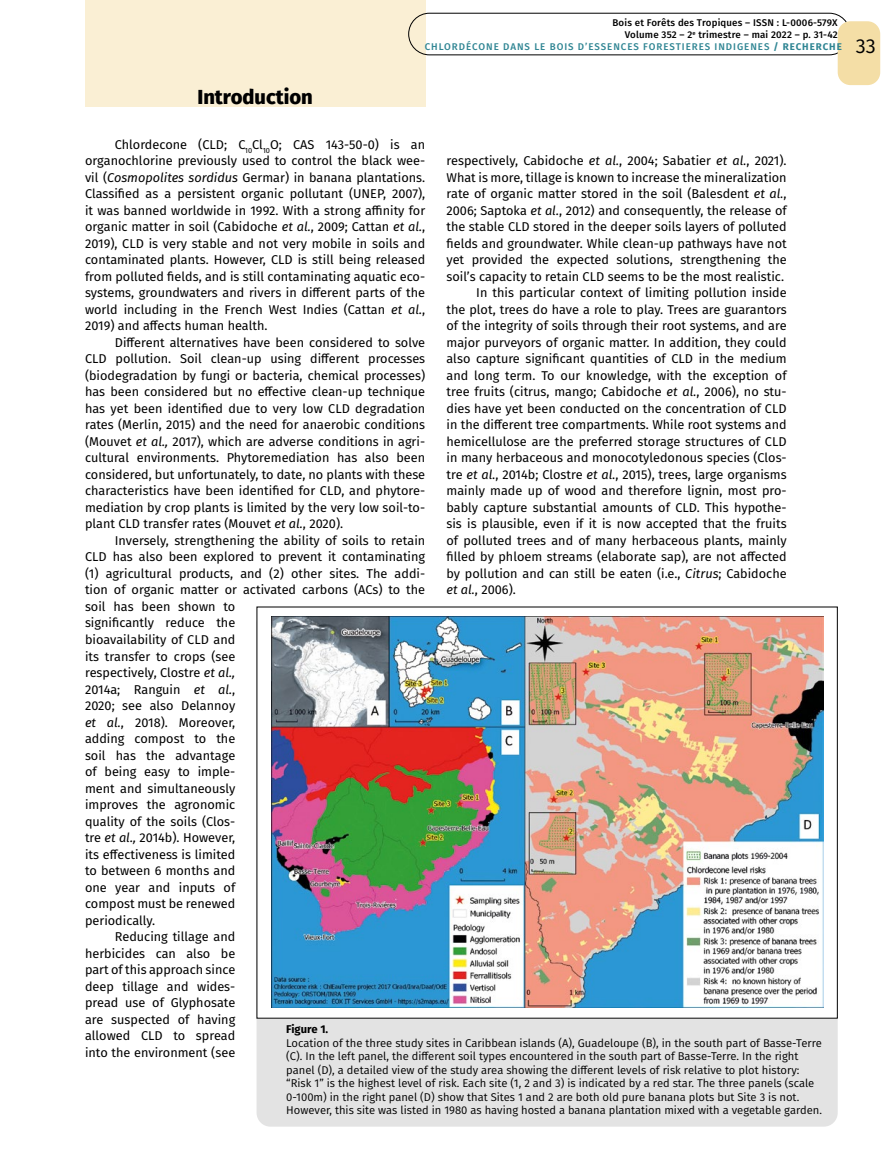
<style>
.page{position:relative;width:893px;height:1149px;background:#fff}
.page>*{position:absolute;margin:0;border:0;box-sizing:border-box;transform-origin:0 0}
.t1{font:800 20.25px "Fira Sans";color:#000}
.t2{font:20.25px "Fira Sans";color:#000}
.t3{font:12.75px/16.5px "Fira Sans";color:#000;text-align:justify}
.t4{font:11.25px/13.5px "Fira Sans";color:#000}
.t5{font:700 11.25px "Fira Sans";color:#000}
.t6{font:500 9.75px/12px "Fira Sans";letter-spacing:.02em;color:#000;text-align:right}
.t7{font:500 9.75px "Fira Sans";letter-spacing:.1em;color:#2f8593}
.s1{font-weight:700}
.s2{font-style:italic}
</style>
<div class="page">
<div style="left:85px;top:0;width:340px;height:106px;background:#faefd4"></div>
<div style="left:257px;top:609px;width:581px;height:517px;background:#e3e3e3;border-radius:14px"></div>
<div style="left:257px;top:606px;width:580px;height:411px;background:#fff"></div>
<img style="left:271px;top:616px;width:552px;height:390px">
<div style="left:408px;top:13px;width:442px;height:42px;border:1px solid #000;border-radius:21px"></div>
<div style="left:838px;top:21px;width:42px;height:64px;background:#f4dea6;border-radius:13px"></div>
<p class="t6" style="left:612px;top:16px;width:227px">Bois et Forêts des Tropiques – ISSN : L-0006-579X<br>Volume 352 – 2<sup>e</sup> trimestre – mai 2022 – p. 31-42</p>
<p class="t7" style="left:425px;top:38px;width:419px">CHLORDÉCONE DANS LE BOIS D’ESSENCES FORESTIERES INDIGENES <span class="s1">/ RECHERCHE</span></p>
<h1 class="t1" style="left:197px;top:79px;width:117px">Introduction</h1>
<p class="t3" style="left:85px;top:135px;width:342px;text-indent:30px">Chlordecone (CLD; C<sub>10</sub>Cl<sub>10</sub>O; CAS 143-50-0) is an organochlorine previously used to control the black wee&shy;vil (<span class="s2">Cosmopolites sordidus</span> Germar) in banana plantations.<br>Classified as a persistent organic pollutant (UNEP, 2007), it was banned worldwide in 1992. With a strong affinity for organic matter in soil (Cabidoche <span class="s2">et al.</span>, 2009; Cattan <span class="s2">et al.</span>, 2019), CLD is very stable and not very mobile in soils and contaminated plants. However, CLD is still being released from polluted fields, and is still contaminating aquatic eco&shy;systems, groundwaters and rivers in different parts of the world including in the French West Indies (Cattan <span class="s2">et al.</span>, 2019) and affects human health.</p>
<p class="t3" style="left:85px;top:333px;width:342px;text-indent:30px">Different alternatives have been considered to solve CLD pollution. Soil clean-up using different processes (biodegradation by fungi or bacteria, chemical processes) has been considered but no effective clean-up technique has yet been identified due to very low CLD degradation rates (Merlin, 2015) and the need for anaerobic conditions (Mouvet <span class="s2">et al.,</span> 2017), which are adverse conditions in agri&shy;cultural environments. Phytoremediation has also been considered, but unfortunately, to date, no plants with these characteristics have been identified for CLD, and phytore&shy;mediation by crop plants is limited by the very low soil-to&shy;plant CLD transfer rates (Mouvet <span class="s2">et al.</span>, 2020).</p>
<p class="t3" style="left:115px;top:531px;width:312px">Inversely, strengthening the ability of soils to retain</p>
<p class="t3" style="left:85px;top:548px;width:342px">CLD has also been explored to prevent it contaminating</p>
<p class="t3" style="left:85px;top:564px;width:342px">(1) agricultural products, and (2) other sites. The addi-</p>
<p class="t3" style="left:85px;top:581px;width:342px">tion of organic matter or activated carbons (ACs) to the</p>
<p class="t3" style="left:85px;top:597px;width:152px">soil has been shown to</p>
<p class="t3" style="left:85px;top:614px;width:152px">significantly reduce the</p>
<p class="t3" style="left:85px;top:630px;width:152px">bioavailability of CLD and</p>
<p class="t3" style="left:85px;top:647px;width:152px">its transfer to crops (see</p>
<p class="t3" style="left:85px;top:663px;width:152px">respectively, Clostre <span class="s2">et al.,</span></p>
<p class="t3" style="left:85px;top:680px;width:152px">2014a; Ranguin <span class="s2">et al.</span>,</p>
<p class="t3" style="left:85px;top:696px;width:152px">2020; see also Delannoy</p>
<p class="t3" style="left:85px;top:713px;width:152px"><span class="s2">et al.</span>, 2018). Moreover,</p>
<p class="t3" style="left:85px;top:729px;width:152px">adding compost to the</p>
<p class="t3" style="left:85px;top:746px;width:152px">soil has the advantage</p>
<p class="t3" style="left:85px;top:762px;width:152px">of being easy to imple-</p>
<p class="t3" style="left:85px;top:779px;width:152px">ment and simultaneously</p>
<p class="t3" style="left:85px;top:795px;width:152px">improves the agronomic</p>
<p class="t3" style="left:85px;top:812px;width:152px">quality of the soils (Clos-</p>
<p class="t3" style="left:85px;top:828px;width:152px">tre <span class="s2">et al.,</span> 2014b). However,</p>
<p class="t3" style="left:85px;top:845px;width:152px">its effectiveness is limited</p>
<p class="t3" style="left:85px;top:861px;width:152px">to between 6 months and</p>
<p class="t3" style="left:85px;top:878px;width:152px">one year and inputs of</p>
<p class="t3" style="left:85px;top:894px;width:152px">compost must be renewed</p>
<p class="t3" style="left:85px;top:911px;width:72px">periodically.</p>
<p class="t3" style="left:115px;top:927px;width:122px">Reducing tillage and</p>
<p class="t3" style="left:85px;top:944px;width:152px">herbicides can also be</p>
<p class="t3" style="left:85px;top:960px;width:152px">part of this approach since</p>
<p class="t3" style="left:85px;top:977px;width:152px">deep tillage and wides-</p>
<p class="t3" style="left:85px;top:993px;width:152px">pread use of Glyphosate</p>
<p class="t3" style="left:85px;top:1010px;width:152px">are suspected of having</p>
<p class="t3" style="left:85px;top:1026px;width:152px">allowed CLD to spread</p>
<p class="t3" style="left:85px;top:1043px;width:152px">into the environment (see</p>
<p class="t3" style="left:446px;top:152px;width:342px">respectively, Cabidoche <span class="s2">et al.</span>, 2004; Sabatier <span class="s2">et al.</span>, 2021).</p>
<p class="t3" style="left:446px;top:168px;width:342px">What is more, tillage is known to increase the mineralization</p>
<p class="t3" style="left:446px;top:185px;width:342px">rate of organic matter stored in the soil (Balesdent <span class="s2">et al.</span>,</p>
<p class="t3" style="left:446px;top:201px;width:342px">2006; Saptoka <span class="s2">et al.</span>, 2012) and consequently, the release of</p>
<p class="t3" style="left:446px;top:218px;width:342px">the stable CLD stored in the deeper soils layers of polluted</p>
<p class="t3" style="left:446px;top:234px;width:342px">fields and groundwater. While clean-up pathways have not</p>
<p class="t3" style="left:446px;top:251px;width:342px">yet provided the expected solutions, strengthening the</p>
<p class="t3" style="left:446px;top:267px;width:339px">soil’s capacity to retain CLD seems to be the most realistic.</p>
<p class="t3" style="left:476px;top:284px;width:312px">In this particular context of limiting pollution inside</p>
<p class="t3" style="left:446px;top:300px;width:342px">the plot, trees do have a role to play. Trees are guarantors</p>
<p class="t3" style="left:446px;top:317px;width:342px">of the integrity of soils through their root systems, and are</p>
<p class="t3" style="left:446px;top:333px;width:342px">major purveyors of organic matter. In addition, they could</p>
<p class="t3" style="left:446px;top:350px;width:342px">also capture significant quantities of CLD in the medium</p>
<p class="t3" style="left:446px;top:366px;width:342px">and long term. To our knowledge, with the exception of</p>
<p class="t3" style="left:446px;top:383px;width:342px">tree fruits (citrus, mango; Cabidoche <span class="s2">et al.</span>, 2006), no stu-</p>
<p class="t3" style="left:446px;top:399px;width:342px">dies have yet been conducted on the concentration of CLD</p>
<p class="t3" style="left:446px;top:416px;width:342px">in the different tree compartments. While root systems and</p>
<p class="t3" style="left:446px;top:432px;width:342px">hemicellulose are the preferred storage structures of CLD</p>
<p class="t3" style="left:446px;top:449px;width:342px">in many herbaceous and monocotyledonous species (Clos-</p>
<p class="t3" style="left:446px;top:465px;width:342px">tre <span class="s2">et al.</span>, 2014b; Clostre <span class="s2">et al.</span>, 2015), trees, large organisms</p>
<p class="t3" style="left:446px;top:482px;width:342px">mainly made up of wood and therefore lignin, most pro-</p>
<p class="t3" style="left:446px;top:498px;width:342px">bably capture substantial amounts of CLD. This hypothe-</p>
<p class="t3" style="left:446px;top:515px;width:342px">sis is plausible, even if it is now accepted that the fruits</p>
<p class="t3" style="left:446px;top:531px;width:342px">of polluted trees and of many herbaceous plants, mainly</p>
<p class="t3" style="left:446px;top:548px;width:342px">filled by phloem streams (elaborate sap), are not affected</p>
<p class="t3" style="left:446px;top:564px;width:342px">by pollution and can still be eaten (i.e., <span class="s2">Citrus</span>; Cabidoche</p>
<p class="t3" style="left:446px;top:581px;width:71px"><span class="s2">et al.</span>, 2006).</p>
<p class="t5" style="left:286px;top:1019px;width:43px">Figure 1.</p>
<p class="t4" style="left:286px;top:1035px;width:537px">Location of the three study sites in Caribbean islands (A), Guadeloupe (B), in the south part of Basse-Terre (C). In the left panel, the different soil types encountered in the south part of Basse-Terre. In the right panel (D), a detailed view of the study area showing the different levels of risk relative to plot history: “Risk 1” is the highest level of risk. Each site (1, 2 and 3) is indicated by a red star. The three panels (scale 0-100m) in the right panel (D) show that Sites 1 and 2 are both old pure banana plots but Site 3 is not.<br>However, this site was listed in 1980 as having hosted a banana plantation mixed with a vegetable garden.</p>
<h1 class="t2" style="left:856px;top:31px;width:22px">33</h1>
</div>
